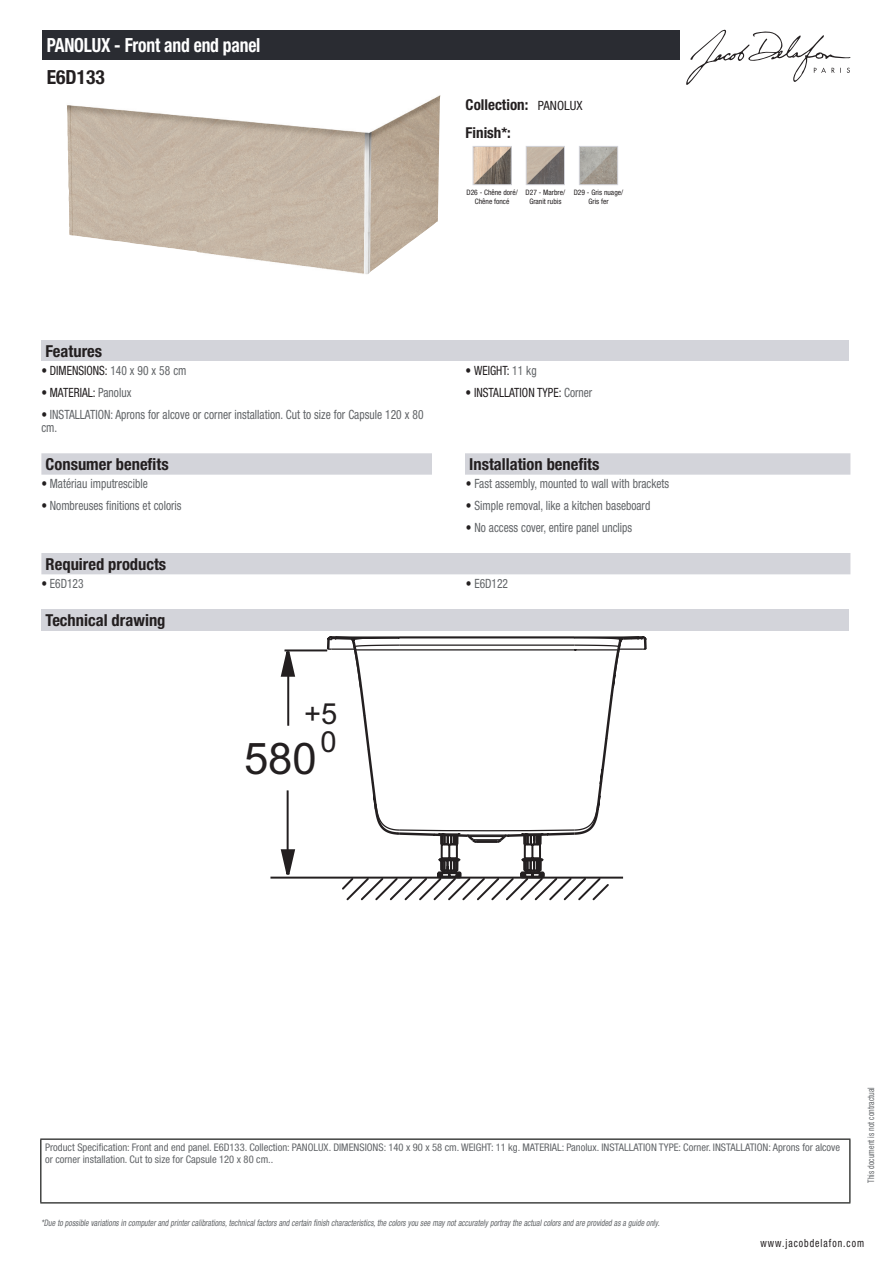
<style>
.page{position:relative;width:893px;height:1263px;background:#fff}
.page>*{position:absolute;margin:0;border:0;box-sizing:border-box;transform-origin:0 0}
.t1{font:43.65px "Arial";color:#231f20}
.t2{font:29.1px/27.9px "Arial";color:#231f20;text-align:center}
.t3{font:700 condensed 19.5px "Helvetica Neue LT Std";letter-spacing:-.01em;color:#fff;scale:.9 1}
.t4{font:700 condensed 19.5px "Helvetica Neue LT Std";color:#231f20}
.t5{font:700 condensed 16.5px "Helvetica Neue LT Std";color:#231f20}
.t6{font:700 condensed 15px/27.8px "Helvetica Neue LT Std";color:#231f20}
.t7{font:condensed 12.75px/13.5px "Helvetica Neue LT Std";color:#626568;scale:.9 1}
.t8{font:condensed 12.75px "Helvetica Neue LT Std";color:#231f20;scale:.9 1}
.t9{font:condensed 11.25px "Helvetica Neue LT Std";letter-spacing:.1em;color:#231f20;scale:.87 1}
.t10{font:condensed 10.5px/12px "Helvetica Neue LT Std";color:#626568}
.t11{font:italic condensed 9px "Helvetica Neue LT Std";color:#626568;scale:.87 1}
.t12{font:condensed 9px "Helvetica Neue LT Std";color:#626568;scale:.87 1}
.t13{font:condensed 7.5px/9px "Helvetica Neue LT Std";color:#231f20;text-align:center}
.s1{font-weight:400;font-size:12.75px}
.s2{color:#626568}
.s3{color:#231f20}
</style>
<div class="page">
<svg style="left:686px;top:30px;width:164px;height:55px"></svg>
<img style="left:67px;top:95px;width:373px;height:179px">
<img style="left:475px;top:148px;width:35px;height:35px">
<div style="left:473px;top:146px;width:39px;height:39px;border:1px solid #d3d4da"></div>
<img style="left:528px;top:148px;width:35px;height:35px">
<div style="left:526px;top:146px;width:39px;height:39px;border:1px solid #d3d4da"></div>
<img style="left:581px;top:148px;width:35px;height:35px">
<div style="left:579px;top:146px;width:39px;height:39px;border:1px solid #d3d4da"></div>
<div style="left:41px;top:340px;width:808px;height:21px;background:#d3d4da"></div>
<svg style="left:41px;top:453px;width:809px;height:22px;background:#d4d5db"></svg>
<div style="left:432px;top:453px;width:33px;height:22px;background:#fff"></div>
<div style="left:41px;top:553px;width:809px;height:21px;background:#d3d4da"></div>
<div style="left:41px;top:609px;width:808px;height:21px;background:#d3d4da"></div>
<hr style="left:270px;top:877px;width:353px;height:2px;background:#231f20">
<svg style="left:340px;top:843px;width:271px;height:57px"></svg>
<svg style="left:326px;top:648px;width:263px;height:195px"></svg>
<svg style="left:327px;top:637px;width:320px;height:194px"></svg>
<hr style="left:287px;top:665px;width:2px;height:61px;background:#231f20">
<svg style="left:280px;top:649px;width:17px;height:30px"></svg>
<hr style="left:285px;top:649px;width:42px;height:2px;background:#231f20">
<hr style="left:287px;top:790px;width:2px;height:71px;background:#231f20">
<svg style="left:279px;top:848px;width:18px;height:29px"></svg>
<div style="left:43px;top:30px;width:637px;height:30px;background:#2a2c32"></div>
<hr style="left:40px;top:1138px;width:810px;height:2px;background:#040503">
<hr style="left:40px;top:1140px;width:1px;height:62px;background:#040503">
<hr style="left:849px;top:1140px;width:1px;height:62px;background:#040503">
<hr style="left:40px;top:1202px;width:810px;height:1px;background:#040503">
<h3 class="t3" style="left:47px;top:33px;width:239px">PANOLUX - Front and end panel</h3>
<h3 class="t4" style="left:47px;top:65px;width:60px">E6D133</h3>
<p class="t6" style="left:466px;top:90px;width:118px">Collection: <span class="s1">PANOLUX<br></span>Finish*:</p>
<p class="t13" style="left:466px;top:187px;width:53px">D26 - Chêne doré/<br>Chêne foncé</p>
<p class="t13" style="left:526px;top:187px;width:41px">D27 - Marbre/<br>Granit rubis</p>
<p class="t13" style="left:574px;top:187px;width:51px">D29 - Gris nuage/<br>Gris fer</p>
<p class="t5" style="left:46px;top:341px;width:58px">Features</p>
<p class="t8" style="left:41px;top:363px;width:163px">• DIMENSIONS: <span class="s2">140 x 90 x 58 cm</span></p>
<p class="t8" style="left:466px;top:363px;width:80px">• WEIGHT: <span class="s2">11 kg</span></p>
<p class="t8" style="left:41px;top:385px;width:101px">• MATERIAL: <span class="s2">Panolux</span></p>
<p class="t8" style="left:466px;top:385px;width:142px">• INSTALLATION TYPE: <span class="s2">Corner</span></p>
<p class="t7" style="left:41px;top:407px;width:426px"><span class="s3">•</span> INSTALLATION: Aprons for alcove or corner installation. Cut to size for Capsule 120 x 80 cm.</p>
<p class="t5" style="left:46px;top:454px;width:125px">Consumer benefits</p>
<p class="t5" style="left:469px;top:454px;width:132px">Installation benefits</p>
<p class="t7" style="left:41px;top:477px;width:120px"><span class="s3">•</span> Matériau imputrescible</p>
<p class="t7" style="left:466px;top:477px;width:227px"><span class="s3">•</span> Fast assembly, mounted to wall with brackets</p>
<p class="t7" style="left:41px;top:498px;width:157px"><span class="s3">•</span> Nombreuses finitions et coloris</p>
<p class="t7" style="left:466px;top:498px;width:206px"><span class="s3">•</span> Simple removal, like a kitchen baseboard</p>
<p class="t7" style="left:466px;top:520px;width:186px"><span class="s3">•</span> No access cover, entire panel unclips</p>
<p class="t5" style="left:46px;top:554px;width:122px">Required products</p>
<p class="t7" style="left:41px;top:576px;width:48px"><span class="s3">•</span> E6D123</p>
<p class="t7" style="left:466px;top:576px;width:48px"><span class="s3">•</span> E6D122</p>
<p class="t5" style="left:46px;top:610px;width:121px">Technical drawing</p>
<h2 class="t2" style="left:304px;top:700px;width:35px">+5<br>0</h2>
<h1 class="t1" style="left:244px;top:730px;width:74px">580</h1>
<p class="t10" style="left:45px;top:1141px;width:797px">Product Specification: Front and end panel. E6D133. Collection: PANOLUX. DIMENSIONS: 140 x 90 x 58 cm. WEIGHT: 11 kg. MATERIAL: Panolux. INSTALLATION TYPE: Corner. INSTALLATION: Aprons for alcove or corner installation. Cut to size for Capsule 120 x 80 cm..</p>
<p class="t11" style="left:41px;top:1217px;width:714px">*Due to possible variationsin computerand printercalibrations,technicalfactorsand certain finish characteristics,the colorsyou see maynotaccuratelyportraythe actualcolorsand are provided asa guide only.</p>
<p class="t12" style="left:866px;top:1183px;width:111px;rotate:-90deg">This document is not contractual</p>
<p class="t9" style="left:760px;top:1237px;width:121px">www.jacobdelafon.com</p>
</div>
